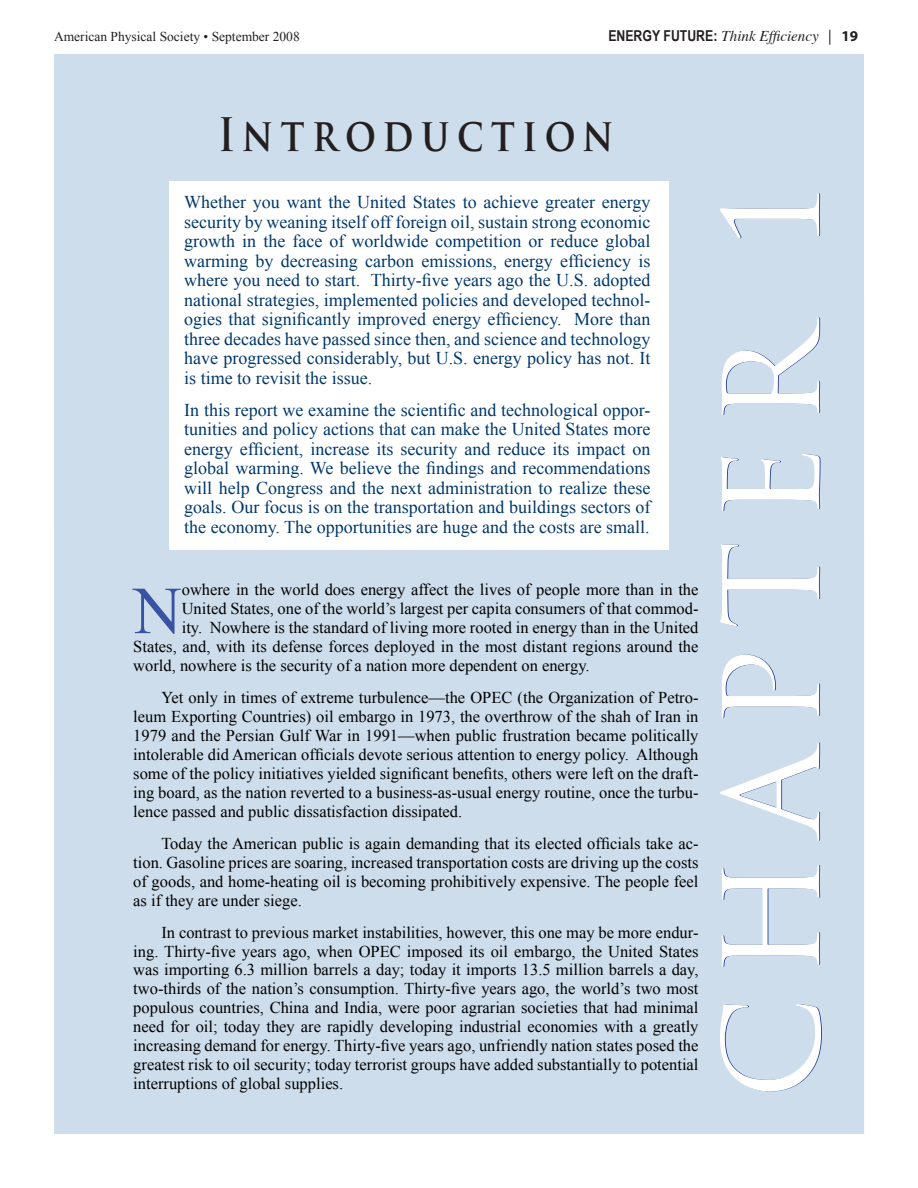
<style>
.page{position:relative;width:918px;height:1188px;background:#fff}
.page>*{position:absolute;margin:0;border:0;box-sizing:border-box;transform-origin:0 0}
.t1{font:129px "Trajan Pro";letter-spacing:.135em;color:#253f8e}
.Efficiency_Body_Text{font:67.05px "Times New Roman";color:#3853a3}
.t2{font:700 45px "Trajan Pro";letter-spacing:.195em;color:#231f20;scale:.83 1}
.Efficiency_Body_Text-2{font:18px/19.5px "Times New Roman";color:#00386a;text-align:justify}
.Efficiency_Body_Text-3{font:16.5px/18.9px "Times New Roman";color:#000;text-align:justify}
.t3{font:italic 15px "Times";color:#231f20}
.t4{font:13.5px "Times New Roman";color:#231f20}
.s1{font-family:"Arial Narrow";font-weight:700;font-style:normal}
.s2{font-family:"Myriad Pro";font-style:normal}
.s3{font-family:"Myriad Pro";font-weight:700;font-style:normal}
</style>
<div class="page">
<div style="left:54px;top:54px;width:810px;height:1080px;background:#cdddeb"></div>
<div style="left:170px;top:181px;width:499px;height:369px;background:#fff"></div>
<p class="t4" style="left:54px;top:27px;width:247px">American Physical Society • September 2008</p>
<p class="t3" style="left:608px;top:23px;width:251px"><span class="s1">ENERGY FUTURE:</span> Think Efficiency <span class="s2">|</span> <span class="s3">19</span></p>
<p class="t2" style="left:218px;top:107px;width:478px">Introduction</p>
<p class="Efficiency_Body_Text-2" style="left:184px;top:192px;width:468px">Whether you want the United States to achieve greater energy security by weaning itself off foreign oil, sustain strong economic growth in the face of worldwide competition or reduce global warming by decreasing carbon emissions, energy efficiency is where you need to start. Thirty-five years ago the U.S. adopted national strategies, implemented policies and developed technol&shy;ogies that significantly improved energy efficiency. More than three decades have passed since then, and science and technology have progressed considerably, but U.S. energy policy has not. It is time to revisit the issue.</p>
<p class="Efficiency_Body_Text-2" style="left:184px;top:400px;width:468px">In this report we examine the scientific and technological oppor&shy;tunities and policy actions that can make the United States more energy efficient, increase its security and reduce its impact on global warming. We believe the findings and recommendations will help Congress and the next administration to realize these goals. Our focus is on the transportation and buildings sectors of the economy. The opportunities are huge and the costs are small.</p>
<p class="Efficiency_Body_Text" style="left:133px;top:566px;width:50px">N</p>
<p class="Efficiency_Body_Text-3" style="left:182px;top:580px;width:518px">owhere in the world does energy affect the lives of people more than in the</p>
<p class="Efficiency_Body_Text-3" style="left:182px;top:599px;width:518px">United States, one of the world’s largest per capita consumers of that commod-</p>
<p class="Efficiency_Body_Text-3" style="left:182px;top:618px;width:518px">ity. Nowhere is the standard of living more rooted in energy than in the United</p>
<p class="Efficiency_Body_Text-3" style="left:133px;top:637px;width:567px">States, and, with its defense forces deployed in the most distant regions around the</p>
<p class="Efficiency_Body_Text-3" style="left:133px;top:656px;width:458px">world, nowhere is the security of a nation more dependent on energy.</p>
<p class="Efficiency_Body_Text-3" style="left:133px;top:688px;width:567px;text-indent:28px">Yet only in times of extreme turbulence—the OPEC (the Organization of Petro&shy;leum Exporting Countries) oil embargo in 1973, the overthrow of the shah of Iran in 1979 and the Persian Gulf War in 1991—when public frustration became politically intolerable did American officials devote serious attention to energy policy. Although some of the policy initiatives yielded significant benefits, others were left on the draft&shy;ing board, as the nation reverted to a business-as-usual energy routine, once the turbu&shy;lence passed and public dissatisfaction dissipated.</p>
<p class="Efficiency_Body_Text-3" style="left:133px;top:833px;width:567px;text-indent:28px">Today the American public is again demanding that its elected officials take ac&shy;tion. Gasoline prices are soaring, increased transportation costs are driving up the costs of goods, and home-heating oil is becoming prohibitively expensive. The people feel as if they are under siege.</p>
<p class="Efficiency_Body_Text-3" style="left:133px;top:922px;width:567px;text-indent:28px">In contrast to previous market instabilities, however, this one may be more endur&shy;ing. Thirty-five years ago, when OPEC imposed its oil embargo, the United States was importing 6.3 million barrels a day; today it imports 13.5 million barrels a day, two-thirds of the nation’s consumption. Thirty-five years ago, the world’s two most populous countries, China and India, were poor agrarian societies that had minimal need for oil; today they are rapidly developing industrial economies with a greatly increasing demand for energy. Thirty-five years ago, unfriendly nation states posed the greatest risk to oil security; today terrorist groups have added substantially to potential interruptions of global supplies.</p>
<p class="t1" style="left:691px;top:1100px;width:922px;rotate:-90deg">CHAPTER 1</p>
</div>
